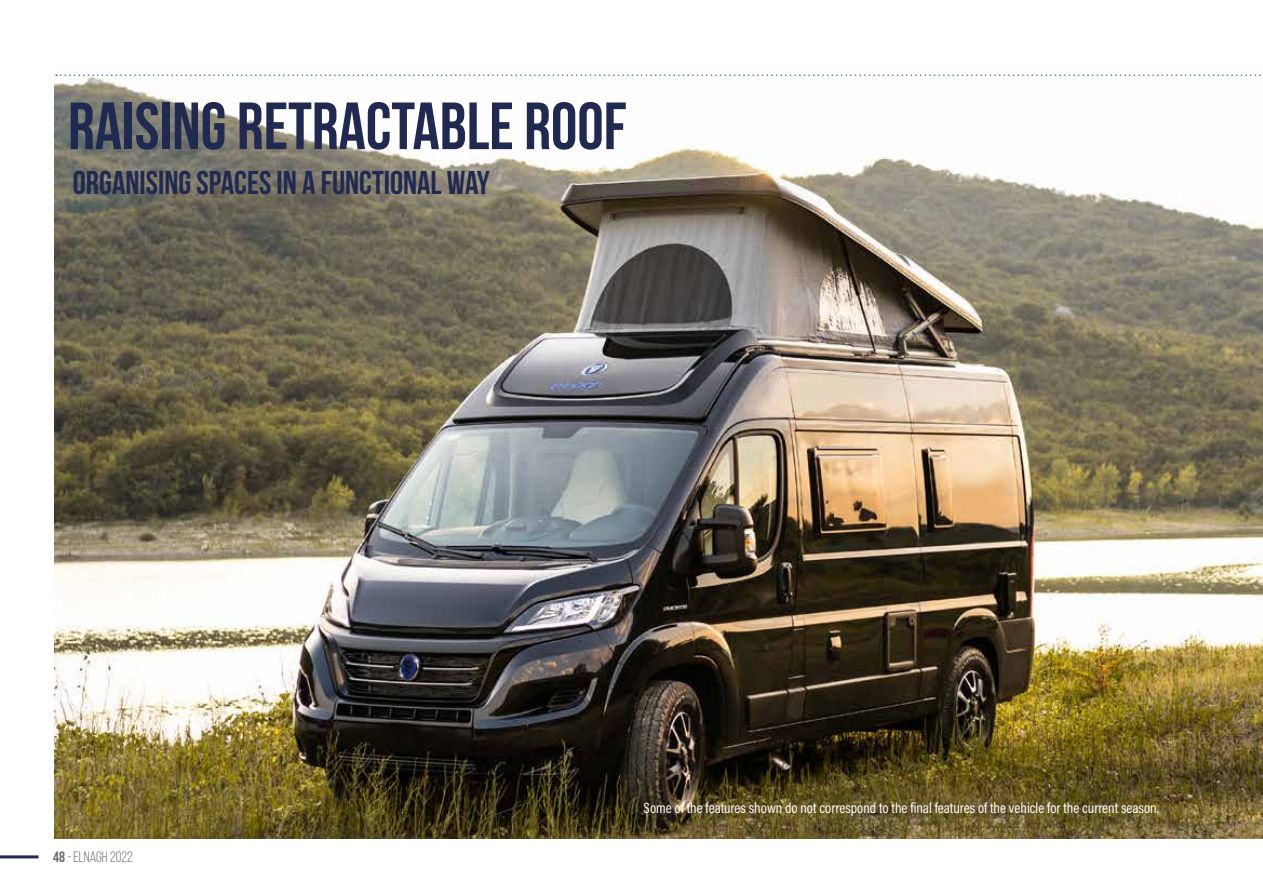
<style>
.page{position:relative;width:1263px;height:893px;background:#fff}
.page>*{position:absolute;margin:0;border:0;box-sizing:border-box;transform-origin:0 0}
.t1{font:700 66.6px "Bebas Neue";color:#202950}
.t2{font:700 33px "Bebas Neue";color:#202950}
.t3{font:15px "Acumin Variable Concept";color:#fff}
.t4{font:15px "Bebas Neue";color:#706f6f}
.s1{font-weight:700}
</style>
<div class="page">
<hr style="left:0;top:855px;width:39px;height:3px;background:#202950">
<img style="left:54px;top:74px;width:1209px;height:765px">
<svg style="left:56px;top:74px;width:1207px;height:2px"></svg>
<h1 class="t1" style="left:68px;top:90px;width:560px">RAISING RETRACTABLE ROOF</h1>
<h2 class="t2" style="left:73px;top:164px;width:418px">ORGANISING SPACES IN A FUNCTIONAL WAY</h2>
<p class="t4" style="left:53px;top:849px;width:81px"><span class="s1">48</span> - Elnagh 2022</p>
<p class="t3" style="left:644px;top:798px;width:517px">Some of the features shown do not correspond to the final features of the vehicle for the current season.</p>
</div>
